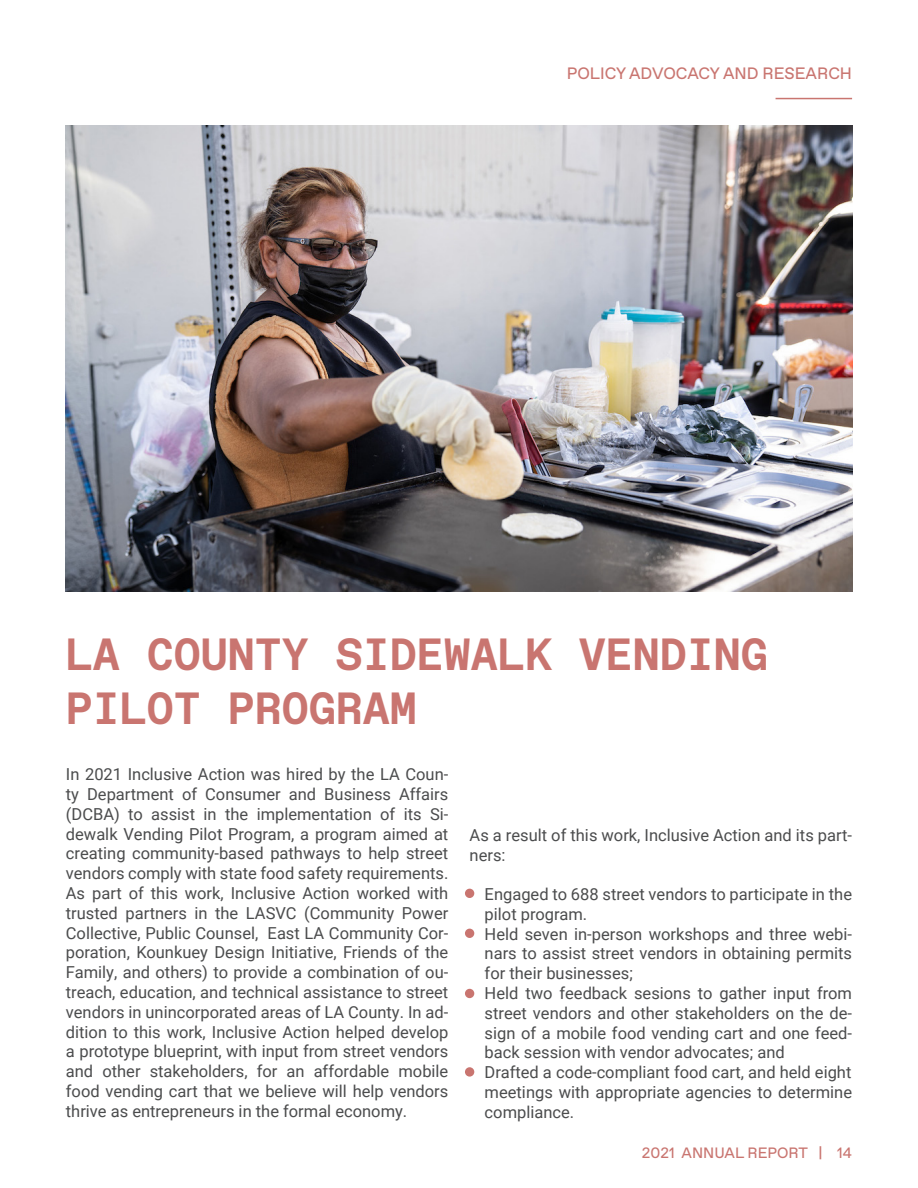
<style>
.page{position:relative;width:918px;height:1188px;background:#fff}
.page>*{position:absolute;margin:0;border:0;box-sizing:border-box;transform-origin:0 0}
.t1{font:700 45px/54px "Favorit Mono";color:#c97570}
.t2{font:16.5px/19.8px "Roboto";color:#4b4c4d;text-align:justify}
.t3{font:16.5px "Favorit";color:#c97570}
.t4{font:15px "Favorit";color:#c97570}
</style>
<div class="page">
<hr style="left:776px;top:98px;width:76px;height:1px;background:#c97570">
<div style="left:465px;top:889px;width:9px;height:9px;background:#c97570;border-radius:50%"></div>
<div style="left:465px;top:929px;width:9px;height:9px;background:#c97570;border-radius:50%"></div>
<div style="left:465px;top:989px;width:9px;height:9px;background:#c97570;border-radius:50%"></div>
<div style="left:465px;top:1067px;width:9px;height:10px;background:#c97570;border-radius:50%"></div>
<img style="left:66px;top:125px;width:786px;height:467px">
<p class="t3" style="left:567px;top:62px;width:287px">POLICY ADVOCACY AND RESEARCH</p>
<p class="t1" style="left:66px;top:627px;width:704px">LA COUNTY SIDEWALK VENDING<br>PILOT PROGRAM</p>
<p class="t2" style="left:66px;top:764px;width:384px">In 2021 Inclusive Action was hired by the LA Coun&shy;ty Department of Consumer and Business Affairs (DCBA) to assist in the implementation of its Si&shy;dewalk Vending Pilot Program, a program aimed at creating community-based pathways to help street vendors comply with state food safety requirements.<br>As part of this work, Inclusive Action worked with trusted partners in the LASVC (Community Power Collective, Public Counsel, East LA Community Cor&shy;poration, Kounkuey Design Initiative, Friends of the Family, and others) to provide a combination of ou&shy;treach, education, and technical assistance to street vendors in unincorporated areas of LA County. In ad&shy;dition to this work, Inclusive Action helped develop a prototype blueprint, with input from street vendors and other stakeholders, for an affordable mobile food vending cart that we believe will help vendors thrive as entrepreneurs in the formal economy.</p>
<p class="t2" style="left:470px;top:825px;width:384px">As a result of this work, Inclusive Action and its part&shy;ners:</p>
<p class="t2" style="left:485px;top:884px;width:369px">Engaged to 688 street vendors to participate in the pilot program.</p>
<p class="t2" style="left:485px;top:923px;width:369px">Held seven in-person workshops and three webi&shy;nars to assist street vendors in obtaining permits for their businesses;</p>
<p class="t2" style="left:485px;top:983px;width:369px">Held two feedback sesions to gather input from street vendors and other stakeholders on the de&shy;sign of a mobile food vending cart and one feed&shy;back session with vendor advocates; and</p>
<p class="t2" style="left:485px;top:1062px;width:368px">Drafted a code-compliant food cart, and held eight</p>
<p class="t2" style="left:485px;top:1082px;width:369px">meetings with appropriate agencies to determine compliance.</p>
<p class="t4" style="left:642px;top:1143px;width:212px">2021 ANNUAL REPORT | 14</p>
</div>
